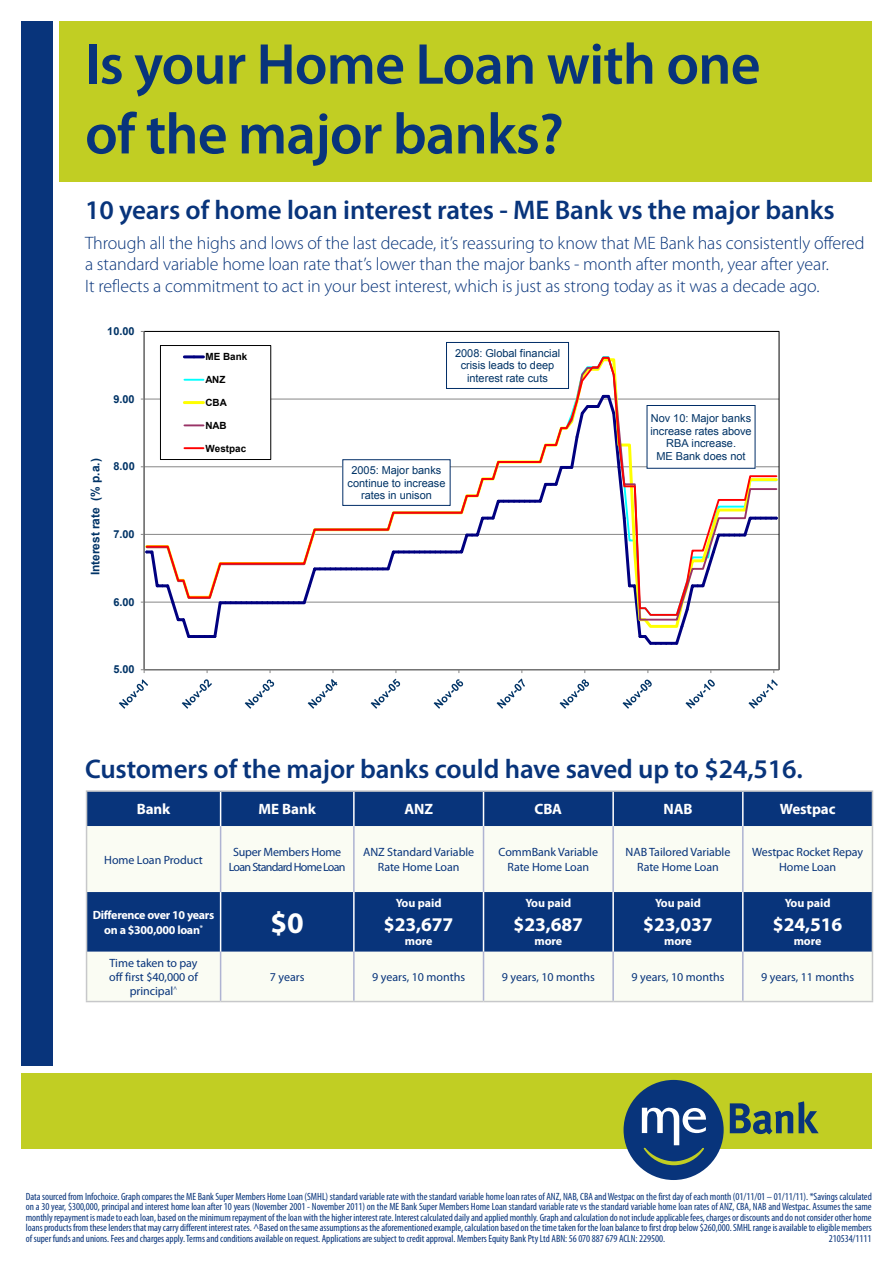
<style>
.page{position:relative;width:893px;height:1263px;background:#fff}
.page>*{position:absolute;margin:0;border:0;box-sizing:border-box;transform-origin:0 0}
.t1{font:600 58.05px/69.8px "Myriad Pro";letter-spacing:-.015em;color:#08347b}
.t2{font:700 30px "Myriad Pro";color:#fff}
.t3{font:600 27px "Myriad Pro";letter-spacing:-.005em;color:#08347b}
.t4{font:700 19.5px "Myriad Pro";letter-spacing:-.005em;color:#fff}
.t5{font:300 18px/21.6px "Myriad Pro";letter-spacing:-.005em;color:#08347b}
.t6{font:700 15px "Myriad Pro";letter-spacing:-.005em;color:#fff}
.t7{font:12px/14.4px "Myriad Pro";letter-spacing:-.005em;color:#08347b;text-align:center}
.t8{font:700 12px/14.4px "Myriad Pro";letter-spacing:-.02em;color:#fff;text-align:center}
.t9{font:12px/14.4px "Myriad Pro";letter-spacing:-.06em;color:#08347b;text-align:center}
.t10{font:700 11.85px "Arial";color:#036}
.t11{font:10.95px/12.6px "Arial";color:#036;text-align:center}
.t12{font:700 10.95px "Arial";color:#036}
.t13{font:condensed 10.5px/10.5px "Myriad Pro";letter-spacing:-.005em;color:#08347b;text-align:justify}
.t14{font:700 9.9px "Arial";color:#000}
</style>
<div class="page">
<div style="left:60px;top:21px;width:812px;height:160px;background:#c1ce23"></div>
<div style="left:21px;top:1073px;width:851px;height:75px;background:#c1ce23"></div>
<svg style="left:730px;top:1101px;width:89px;height:33px"></svg>
<div style="left:624px;top:1080px;width:100px;height:100px;background:#08347b;border-radius:50%"></div>
<svg style="left:642px;top:1107px;width:64px;height:58px"></svg>
<div style="left:21px;top:21px;width:32px;height:1045px;background:#08347b"></div>
<div style="left:87px;top:792px;width:785px;height:34px;background:#08347b"></div>
<div style="left:87px;top:826px;width:785px;height:175px;background:#fafcf3"></div>
<div style="left:87px;top:892px;width:785px;height:59px;background:#08347b"></div>
<hr style="left:220px;top:792px;width:1px;height:34px;background:#fff">
<hr style="left:353px;top:792px;width:2px;height:34px;background:#fff">
<hr style="left:483px;top:792px;width:1px;height:34px;background:#fff">
<hr style="left:612px;top:792px;width:2px;height:34px;background:#fff">
<hr style="left:742px;top:792px;width:2px;height:34px;background:#fff">
<hr style="left:220px;top:826px;width:1px;height:66px;background:#aeb3d2">
<hr style="left:353px;top:826px;width:2px;height:66px;background:#aeb3d2">
<hr style="left:483px;top:826px;width:1px;height:66px;background:#aeb3d2">
<hr style="left:612px;top:826px;width:2px;height:66px;background:#aeb3d2">
<hr style="left:742px;top:826px;width:2px;height:66px;background:#aeb3d2">
<hr style="left:220px;top:951px;width:1px;height:50px;background:#aeb3d2">
<hr style="left:353px;top:951px;width:2px;height:50px;background:#aeb3d2">
<hr style="left:483px;top:951px;width:1px;height:50px;background:#aeb3d2">
<hr style="left:612px;top:951px;width:2px;height:50px;background:#aeb3d2">
<hr style="left:742px;top:951px;width:2px;height:50px;background:#aeb3d2">
<hr style="left:220px;top:892px;width:1px;height:59px;background:#fff">
<hr style="left:353px;top:892px;width:2px;height:59px;background:#fff">
<hr style="left:483px;top:892px;width:1px;height:59px;background:#fff">
<hr style="left:612px;top:892px;width:2px;height:59px;background:#fff">
<hr style="left:742px;top:892px;width:2px;height:59px;background:#fff">
<hr style="left:86px;top:790px;width:135px;height:2px;background:#c7c8ca">
<hr style="left:86px;top:792px;width:1px;height:34px;background:#c7c8ca">
<hr style="left:221px;top:790px;width:133px;height:2px;background:#c7c8ca">
<hr style="left:354px;top:790px;width:129px;height:2px;background:#c7c8ca">
<hr style="left:483px;top:790px;width:130px;height:2px;background:#c7c8ca">
<hr style="left:613px;top:790px;width:130px;height:2px;background:#c7c8ca">
<hr style="left:743px;top:790px;width:130px;height:2px;background:#c7c8ca">
<hr style="left:872px;top:792px;width:1px;height:34px;background:#c7c8ca">
<hr style="left:86px;top:826px;width:1px;height:66px;background:#c7c8ca">
<hr style="left:872px;top:826px;width:1px;height:66px;background:#c7c8ca">
<hr style="left:86px;top:892px;width:1px;height:59px;background:#c7c8ca">
<hr style="left:872px;top:892px;width:1px;height:59px;background:#c7c8ca">
<hr style="left:86px;top:951px;width:1px;height:50px;background:#c7c8ca">
<hr style="left:872px;top:951px;width:1px;height:50px;background:#c7c8ca">
<hr style="left:86px;top:1001px;width:135px;height:1px;background:#c7c8ca">
<hr style="left:221px;top:1001px;width:133px;height:1px;background:#c7c8ca">
<hr style="left:354px;top:1001px;width:129px;height:1px;background:#c7c8ca">
<hr style="left:483px;top:1001px;width:130px;height:1px;background:#c7c8ca">
<hr style="left:613px;top:1001px;width:130px;height:1px;background:#c7c8ca">
<hr style="left:743px;top:1001px;width:130px;height:1px;background:#c7c8ca">
<svg style="left:118px;top:330px;width:662px;height:379px"></svg>
<div style="left:647px;top:405px;width:108px;height:63px;background:#fff"></div>
<div style="left:647px;top:405px;width:108px;height:63px;border:1px solid #002d67"></div>
<div style="left:446px;top:342px;width:122px;height:46px;background:#fff"></div>
<div style="left:446px;top:342px;width:123px;height:47px;border:1px solid #002d67"></div>
<div style="left:343px;top:460px;width:107px;height:45px;background:#fff"></div>
<h1 class="t1" style="left:85px;top:28px;width:677px">Is your Home Loan with one of the major banks?</h1>
<h3 class="t3" style="left:85px;top:192px;width:751px">10 years of home loan interest rates - ME Bank vs the major banks</h3>
<p class="t5" style="left:85px;top:232px;width:781px">Through all the highs and lows of the last decade, it’s reassuring to know that ME Bank has consistently offered a standard variable home loan rate that’s lower than the major banks - month after month, year after year.<br>It reflects a commitment to act in your best interest, which is just as strong today as it was a decade ago.</p>
<p class="t12" style="left:107px;top:324px;width:29px">10.00</p>
<p class="t12" style="left:113px;top:392px;width:23px">9.00</p>
<p class="t10" style="left:87px;top:575px;width:119px;rotate:-90deg">Interest rate (% p.a.)</p>
<p class="t12" style="left:113px;top:459px;width:23px">8.00</p>
<p class="t12" style="left:113px;top:527px;width:23px">7.00</p>
<p class="t12" style="left:113px;top:595px;width:23px">6.00</p>
<p class="t12" style="left:113px;top:662px;width:23px">5.00</p>
<p class="t14" style="left:206px;top:350px;width:43px">ME Bank</p>
<p class="t14" style="left:206px;top:373px;width:21px">ANZ</p>
<p class="t14" style="left:206px;top:396px;width:23px">CBA</p>
<p class="t14" style="left:206px;top:419px;width:23px">NAB</p>
<p class="t14" style="left:206px;top:442px;width:42px">Westpac</p>
<p class="t11" style="left:455px;top:347px;width:107px">2008: Global financial crisis leads to deep interest rate cuts</p>
<p class="t11" style="left:348px;top:464px;width:99px">2005: Major banks continue to increase rates in unison</p>
<p class="t11" style="left:650px;top:412px;width:103px">Nov 10: Major banks increase rates above<br>RBA increase.<br>ME Bank does not</p>
<h3 class="t3" style="left:85px;top:752px;width:719px">Customers of the major banks could have saved up to $24,516.</h3>
<h3 class="t6" style="left:137px;top:799px;width:35px">Bank</h3>
<h3 class="t6" style="left:259px;top:799px;width:59px">ME Bank</h3>
<h3 class="t6" style="left:404px;top:799px;width:30px">ANZ</h3>
<h3 class="t6" style="left:534px;top:799px;width:29px">CBA</h3>
<h3 class="t6" style="left:663px;top:799px;width:31px">NAB</h3>
<h3 class="t6" style="left:780px;top:799px;width:57px">Westpac</h3>
<p class="t7" style="left:104px;top:852px;width:100px">Home Loan Product</p>
<p class="t9" style="left:229px;top:845px;width:118px">Super Members Home<br>Loan Standard Home Loan</p>
<p class="t7" style="left:363px;top:845px;width:113px">ANZ Standard Variable<br>Rate Home Loan</p>
<p class="t7" style="left:499px;top:845px;width:101px">CommBank Variable<br>Rate Home Loan</p>
<p class="t7" style="left:626px;top:845px;width:106px">NAB Tailored Variable<br>Rate Home Loan</p>
<p class="t7" style="left:752px;top:845px;width:113px">Westpac Rocket Repay<br>Home Loan</p>
<p class="t8" style="left:93px;top:907px;width:123px">Difference over 10 years on a $300,000 loan<sup>*</sup></p>
<h2 class="t2" style="left:271px;top:903px;width:35px">$0</h2>
<p class="t8" style="left:396px;top:896px;width:47px">You paid</p>
<h3 class="t4" style="left:384px;top:911px;width:71px">$23,677</h3>
<p class="t8" style="left:405px;top:933px;width:29px">more</p>
<p class="t8" style="left:525px;top:896px;width:47px">You paid</p>
<h3 class="t4" style="left:514px;top:911px;width:71px">$23,687</h3>
<p class="t8" style="left:534px;top:933px;width:29px">more</p>
<p class="t8" style="left:655px;top:896px;width:47px">You paid</p>
<h3 class="t4" style="left:643px;top:911px;width:71px">$23,037</h3>
<p class="t8" style="left:664px;top:933px;width:29px">more</p>
<p class="t8" style="left:785px;top:896px;width:47px">You paid</p>
<h3 class="t4" style="left:773px;top:911px;width:71px">$24,516</h3>
<p class="t8" style="left:794px;top:933px;width:29px">more</p>
<p class="t7" style="left:109px;top:955px;width:90px">Time taken to pay off first $40,000 of principal<sup>^</sup></p>
<p class="t7" style="left:270px;top:970px;width:36px">7 years</p>
<p class="t7" style="left:372px;top:970px;width:95px">9 years, 10 months</p>
<p class="t7" style="left:502px;top:970px;width:95px">9 years, 10 months</p>
<p class="t7" style="left:631px;top:970px;width:95px">9 years, 10 months</p>
<p class="t7" style="left:761px;top:970px;width:95px">9 years, 11 months</p>
<p class="t13" style="left:26px;top:1191px;width:847px">Data sourced from Infochoice. Graph compares the ME Bank Super Members Home Loan (SMHL) standard variable rate with the standard variable home loan rates of ANZ, NAB, CBA and Westpac on the first day of each month (01/11/01 – 01/11/11). *Savings calculated on a 30 year, $300,000, principal and interest home loan after 10 years (November 2001 - November 2011) on the ME Bank Super Members Home Loan standard variable rate vs the standard variable home loan rates of ANZ, CBA, NAB and Westpac. Assumes the same monthly repayment is made to each loan, based on the minimum repayment of the loan with the higher interest rate. Interest calculated daily and applied monthly. Graph and calculation do not include applicable fees, charges or discounts and do not consider other home loans products from these lenders that may carry different interest rates. ^Based on the same assumptions as the aforementioned example, calculation based on the time taken for the loan balance to first drop below $260,000. SMHL range is available to eligible members of super funds and unions. Fees and charges apply. Terms and conditions available on request. Applications are subject to credit approval. Members Equity Bank Pty Ltd ABN: 56 070 887 679 ACLN: 229500.</p>
<p class="t13" style="left:829px;top:1233px;width:44px">210534/1111</p>
</div>
